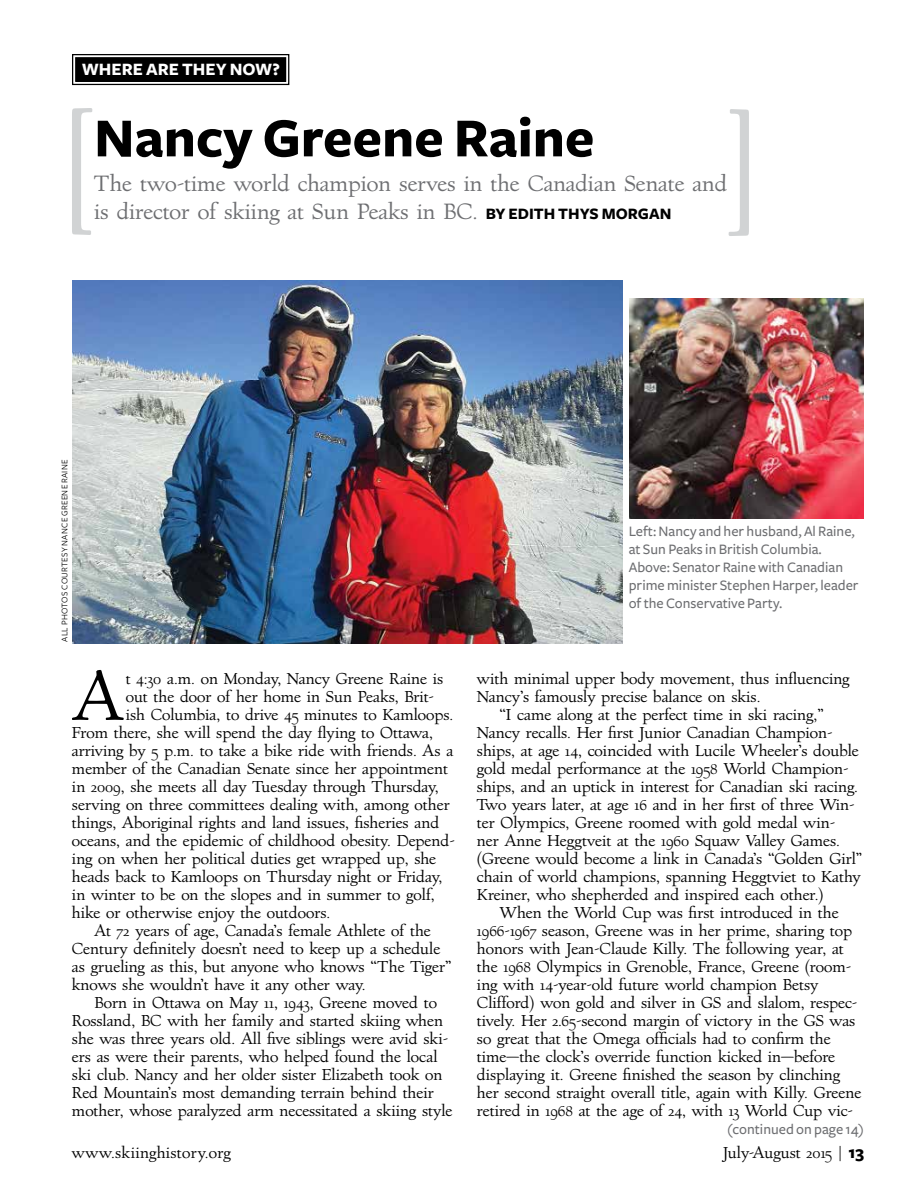
<style>
.page{position:relative;width:918px;height:1188px;background:#fff}
.page>*{position:absolute;margin:0;border:0;box-sizing:border-box;transform-origin:0 0}
.t1{font:64.2px "Village";color:#000}
.t2{font:700 57px "Freight Sans";color:#000}
.t3{font:21px/28.5px "Village";color:#6d6e71}
.t4{font:700 18px "Freight Sans";color:#fff}
.t5{font:15px "Village";color:#000}
.t6{font:500 15px/18px "Freight Sans";color:#6d6e71}
.t7{font:15px "Village";letter-spacing:.02em;color:#000}
.t8{font:9px "Freight Sans";letter-spacing:.03em;color:#000}
.s1{font-family:"Freight Sans";font-weight:700;font-size:16.5px;color:#000}
.s2{font-family:"Freight Sans";font-weight:700;font-size:18px}
</style>
<div class="page">
<svg style="left:72px;top:54px;width:218px;height:32px;background:#353535"></svg>
<div style="left:75px;top:57px;width:211px;height:25px;border:1px solid #000"></div>
<div style="left:78px;top:60px;width:205px;height:19px;border:1px solid #000"></div>
<svg style="left:72px;top:108px;width:20px;height:127px"></svg>
<svg style="left:729px;top:109px;width:20px;height:127px"></svg>
<img style="left:72px;top:281px;width:550px;height:363px">
<img style="left:630px;top:298px;width:234px;height:220px">
<p class="t4" style="left:82px;top:60px;width:200px">WHERE ARE TH EY NOW?</p>
<h2 class="t2" style="left:94px;top:107px;width:502px">Nancy Greene Raine</h2>
<h3 class="t3" style="left:94px;top:170px;width:635px">The two-time world champion serves in the Canadian Senate and is director of skiing at Sun Peaks in BC. <span class="s1">By Edith Thys Morgan</span></h3>
<p class="t8" style="left:60px;top:642px;width:183px;rotate:-90deg">all photos courtesy nance greene raine</p>
<p class="t6" style="left:629px;top:522px;width:231px">Left: Nancy and her husband, Al Raine, at Sun Peaks in British Columbia.<br>Above: Senator Raine with Canadian prime minister Stephen Harper, leader of the Conservative Party.</p>
<h1 class="t1" style="left:73px;top:658px;width:53px">A</h1>
<p class="t5" style="left:126px;top:669px;width:319px">t 4:30 a.m. on Monday, Nancy Greene Raine is</p>
<p class="t5" style="left:126px;top:687px;width:309px">out the door of her home in Sun Peaks, Brit-</p>
<p class="t5" style="left:126px;top:705px;width:329px">ish Columbia, to drive 45 minutes to Kamloops.</p>
<p class="t5" style="left:72px;top:723px;width:362px">From there, she will spend the day flying to Ottawa,</p>
<p class="t5" style="left:72px;top:741px;width:383px">arriving by 5 p.m. to take a bike ride with friends. As a</p>
<p class="t5" style="left:72px;top:759px;width:378px">member of the Canadian Senate since her appointment</p>
<p class="t5" style="left:72px;top:777px;width:368px">in 2009, she meets all day Tuesday through Thursday,</p>
<p class="t5" style="left:72px;top:795px;width:379px">serving on three committees dealing with, among other</p>
<p class="t5" style="left:72px;top:813px;width:369px">things, Aboriginal rights and land issues, fisheries and</p>
<p class="t5" style="left:72px;top:831px;width:384px">oceans, and the epidemic of childhood obesity. Depend-</p>
<p class="t5" style="left:72px;top:849px;width:366px">ing on when her political duties get wrapped up, she</p>
<p class="t5" style="left:72px;top:867px;width:372px">heads back to Kamloops on Thursday night or Friday,</p>
<p class="t5" style="left:72px;top:885px;width:364px">in winter to be on the slopes and in summer to golf,</p>
<p class="t5" style="left:72px;top:903px;width:260px">hike or otherwise enjoy the outdoors.</p>
<p class="t5" style="left:94px;top:921px;width:338px">At 72 years of age, Canada’s female Athlete of the</p>
<p class="t5" style="left:72px;top:939px;width:370px">Century definitely doesn’t need to keep up a schedule</p>
<p class="t5" style="left:72px;top:957px;width:381px">as grueling as this, but anyone who knows “The Tiger”</p>
<p class="t5" style="left:72px;top:975px;width:295px">knows she wouldn’t have it any other way.</p>
<p class="t5" style="left:94px;top:993px;width:344px">Born in Ottawa on May 11, 1943, Greene moved to</p>
<p class="t5" style="left:72px;top:1011px;width:373px">Rossland, BC with her family and started skiing when</p>
<p class="t5" style="left:72px;top:1029px;width:378px">she was three years old. All five siblings were avid ski-</p>
<p class="t5" style="left:72px;top:1047px;width:367px">ers as were their parents, who helped found the local</p>
<p class="t5" style="left:72px;top:1065px;width:372px">ski club. Nancy and her older sister Elizabeth took on</p>
<p class="t5" style="left:72px;top:1083px;width:363px">Red Mountain’s most demanding terrain behind their</p>
<p class="t5" style="left:72px;top:1101px;width:382px">mother, whose paralyzed arm necessitated a skiing style</p>
<p class="t5" style="left:477px;top:669px;width:374px">with minimal upper body movement, thus influencing</p>
<p class="t5" style="left:477px;top:687px;width:285px">Nancy’s famously precise balance on skis.</p>
<p class="t5" style="left:499px;top:705px;width:326px">“I came along at the perfect time in ski racing,”</p>
<p class="t5" style="left:477px;top:723px;width:357px">Nancy recalls. Her first Junior Canadian Champion-</p>
<p class="t5" style="left:477px;top:741px;width:383px">ships, at age 14, coincided with Lucile Wheeler’s double</p>
<p class="t5" style="left:477px;top:759px;width:373px">gold medal performance at the 1958 World Champion-</p>
<p class="t5" style="left:477px;top:777px;width:383px">ships, and an uptick in interest for Canadian ski racing.</p>
<p class="t5" style="left:477px;top:795px;width:379px">Two years later, at age 16 and in her first of three Win-</p>
<p class="t5" style="left:477px;top:813px;width:360px">ter Olympics, Greene roomed with gold medal win-</p>
<p class="t5" style="left:477px;top:831px;width:364px">ner Anne Heggtveit at the 1960 Squaw Valley Games.</p>
<p class="t5" style="left:477px;top:849px;width:387px">(Greene would become a link in Canada’s “Golden Girl”</p>
<p class="t5" style="left:477px;top:867px;width:385px">chain of world champions, spanning Heggtviet to Kathy</p>
<p class="t5" style="left:477px;top:885px;width:348px">Kreiner, who shepherded and inspired each other.)</p>
<p class="t5" style="left:499px;top:903px;width:341px">When the World Cup was first introduced in the</p>
<p class="t5" style="left:477px;top:921px;width:377px">1966-1967 season, Greene was in her prime, sharing top</p>
<p class="t5" style="left:477px;top:939px;width:368px">honors with Jean-Claude Killy. The following year, at</p>
<p class="t5" style="left:477px;top:957px;width:376px">the 1968 Olympics in Grenoble, France, Greene (room-</p>
<p class="t5" style="left:477px;top:975px;width:343px">ing with 14-year-old future world champion Betsy</p>
<p class="t5" style="left:477px;top:993px;width:382px">Clifford) won gold and silver in GS and slalom, respec-</p>
<p class="t5" style="left:477px;top:1011px;width:380px">tively. Her 2.65-second margin of victory in the GS was</p>
<p class="t5" style="left:477px;top:1029px;width:355px">so great that the Omega officials had to confirm the</p>
<p class="t5" style="left:477px;top:1047px;width:360px">time—the clock’s override function kicked in—before</p>
<p class="t5" style="left:477px;top:1065px;width:365px">displaying it. Greene finished the season by clinching</p>
<p class="t5" style="left:477px;top:1083px;width:386px">her second straight overall title, again with Killy. Greene</p>
<p class="t5" style="left:477px;top:1101px;width:377px">retired in 1968 at the age of 24, with 13 World Cup vic-</p>
<p class="t6" style="left:727px;top:1120px;width:138px">(continued on page 14)</p>
<p class="t7" style="left:72px;top:1143px;width:161px">www.skiinghistory.org</p>
<p class="t5" style="left:723px;top:1143px;width:142px">July-August 2015 | <span class="s2">13</span></p>
</div>
